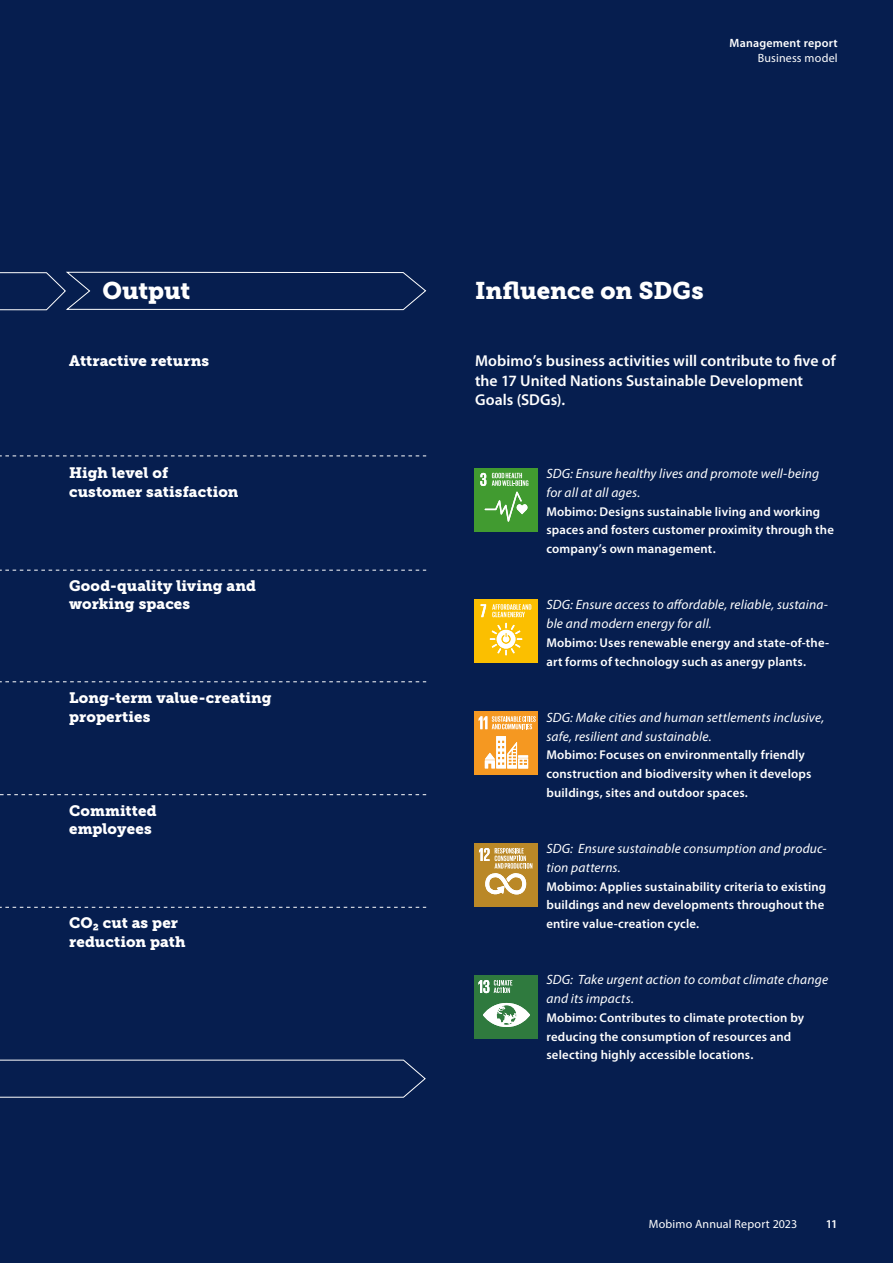
<style>
.page{position:relative;width:893px;height:1263px;background:#061e4f}
.page>*{position:absolute;margin:0;border:0;box-sizing:border-box;transform-origin:0 0}
.t1{font:24px "Museo Slab 900";color:#fff}
.t2{font:600 15.75px/19.5px "Myriad Pro";color:#fff}
.t3{font:15px/18.8px "Museo Slab 900";letter-spacing:.01em;color:#fff}
.t4{font:italic 13.5px/18.8px "Myriad Pro";letter-spacing:.01em;color:#fff}
.t5{font:600 12.75px/18.8px "Myriad Pro";letter-spacing:.015em;color:#fff}
.t6{font:12px "Myriad Pro";letter-spacing:.015em;color:#fff}
.t7{font:600 12px "Myriad Pro";letter-spacing:.015em;color:#fff}
</style>
<div class="page">
<svg style="left:0;top:570px;width:426px;height:1px"></svg>
<svg style="left:0;top:455px;width:426px;height:1px"></svg>
<svg style="left:0;top:681px;width:426px;height:1px"></svg>
<svg style="left:0;top:794px;width:426px;height:1px"></svg>
<svg style="left:0;top:907px;width:426px;height:1px"></svg>
<svg style="left:0;top:1059px;width:426px;height:39px"></svg>
<svg style="left:0;top:271px;width:427px;height:40px"></svg>
<div style="left:474px;top:468px;width:64px;height:63px;background:#419b30"></div>
<svg style="left:480px;top:473px;width:6px;height:13px"></svg>
<svg style="left:485px;top:492px;width:42px;height:30px"></svg>
<svg style="left:492px;top:473px;width:36px;height:13px"></svg>
<div style="left:474px;top:599px;width:64px;height:64px;background:#fbbf00"></div>
<svg style="left:481px;top:604px;width:5px;height:13px"></svg>
<svg style="left:490px;top:623px;width:32px;height:32px"></svg>
<svg style="left:492px;top:604px;width:39px;height:13px"></svg>
<div style="left:474px;top:711px;width:64px;height:64px;background:#f59821"></div>
<svg style="left:485px;top:736px;width:43px;height:32px"></svg>
<svg style="left:479px;top:716px;width:57px;height:13px"></svg>
<div style="left:474px;top:843px;width:64px;height:63px;background:#ba8827"></div>
<svg style="left:479px;top:848px;width:53px;height:47px"></svg>
<div style="left:474px;top:975px;width:64px;height:63px;background:#2f7a3e"></div>
<svg style="left:483px;top:1003px;width:47px;height:24px"></svg>
<svg style="left:478px;top:980px;width:34px;height:13px"></svg>
<p class="t7" style="left:730px;top:36px;width:110px">Management report</p>
<p class="t6" style="left:758px;top:50px;width:81px">Business model</p>
<h1 class="t1" style="left:102px;top:277px;width:89px">Output</h1>
<h1 class="t1" style="left:475px;top:277px;width:230px">Influence on SDGs</h1>
<p class="t3" style="left:69px;top:351px;width:142px">Attractive returns</p>
<p class="t3" style="left:69px;top:464px;width:171px">High level of customer satisfaction</p>
<p class="t3" style="left:69px;top:576px;width:188px">Good-quality living and working spaces</p>
<p class="t3" style="left:69px;top:689px;width:204px">Long-term value-creating properties</p>
<p class="t3" style="left:69px;top:801px;width:89px">Committed employees</p>
<p class="t3" style="left:69px;top:914px;width:118px">CO₂ cut as per reduction path</p>
<p class="t2" style="left:475px;top:351px;width:362px">Mobimo’s business activities will contribute to five of the 17 United Nations Sustainable Development<br>Goals (SDGs).</p>
<p class="t4" style="left:546px;top:464px;width:274px">SDG: Ensure healthy lives and promote well-being for all at all ages.</p>
<p class="t5" style="left:546px;top:502px;width:289px">Mobimo: Designs sustainable living and working spaces and fosters customer proximity through the company’s own management.</p>
<p class="t4" style="left:546px;top:595px;width:283px">SDG: Ensure access to affordable, reliable, sustaina&shy;ble and modern energy for all.</p>
<p class="t5" style="left:546px;top:633px;width:284px">Mobimo: Uses renewable energy and state-of-the&shy;art forms of technology such as anergy plants.</p>
<p class="t4" style="left:546px;top:708px;width:279px">SDG: Make cities and human settlements inclusive, safe, resilient and sustainable.</p>
<p class="t5" style="left:546px;top:746px;width:267px">Mobimo: Focuses on environmentally friendly construction and biodiversity when it develops buildings, sites and outdoor spaces.</p>
<p class="t4" style="left:546px;top:839px;width:282px">SDG: Ensure sustainable consumption and produc&shy;tion patterns.</p>
<p class="t5" style="left:546px;top:877px;width:281px">Mobimo: Applies sustainability criteria to existing buildings and new developments throughout the entire value-creation cycle.</p>
<p class="t4" style="left:546px;top:970px;width:283px">SDG: Take urgent action to combat climate change and its impacts.</p>
<p class="t5" style="left:546px;top:1008px;width:259px">Mobimo: Contributes to climate protection by reducing the consumption of resources and selecting highly accessible locations.</p>
<p class="t6" style="left:649px;top:1217px;width:150px">Mobimo Annual Report 2023</p>
<p class="t7" style="left:826px;top:1217px;width:13px">11</p>
</div>
